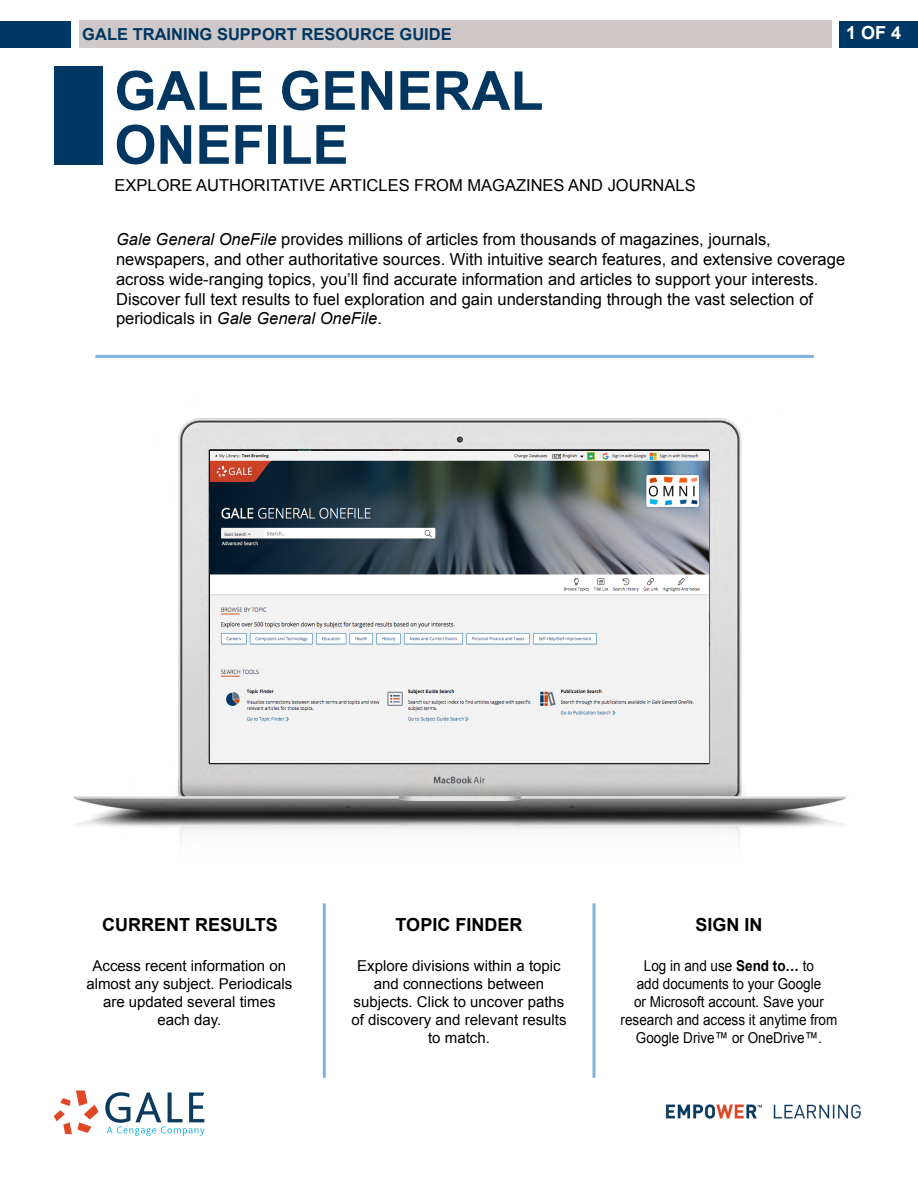
<style>
.page{position:relative;width:918px;height:1188px;background:#fff}
.page>*{position:absolute;margin:0;border:0;box-sizing:border-box;transform-origin:0 0}
.Document_Title{font:700 54px "Arial";color:#003660}
.t1{font:700 18px "Arial";color:#000}
.t2{font:700 18px "Arial";color:#fff}
.copy{font:16.5px/19.8px "Arial";color:#000}
.Document_Headline{font:16.5px "Arial";color:#000}
.t3{font:700 16.5px "Arial";color:#003660}
.t4{font:15px/18px "Arial";color:#000;text-align:center}
.t5{font:15px/18px "Arial";color:#000;text-align:center;scale:.9 1}
.s1{font-style:italic}
.s2{font-weight:700}
</style>
<div class="page">
<div style="left:54px;top:66px;width:48px;height:98px;background:#003865"></div>
<hr style="left:95px;top:355px;width:719px;height:3px;background:#7db3e1">
<hr style="left:323px;top:903px;width:3px;height:175px;background:#7db3e1">
<svg style="left:592px;top:903px;width:4px;height:175px"></svg>
<div style="left:79px;top:21px;width:753px;height:27px;background:#cec9c8"></div>
<div style="left:0;top:21px;width:70px;height:27px;background:#003865"></div>
<div style="left:840px;top:21px;width:78px;height:27px;background:#003865"></div>
<svg style="left:54px;top:1091px;width:44px;height:43px"></svg>
<svg style="left:105px;top:1092px;width:100px;height:44px"></svg>
<img style="left:665px;top:1104px;width:196px;height:15px">
<img style="left:74px;top:418px;width:773px;height:426px">
<img style="left:211px;top:451px;width:498px;height:311px">
<p class="t3" style="left:82px;top:23px;width:371px">GALE TRAINING SUPPORT RESOURCE GUIDE</p>
<p class="t2" style="left:846px;top:21px;width:57px">1 OF 4</p>
<p class="Document_Title" style="left:114px;top:55px;width:431px">GALE GENERAL</p>
<p class="Document_Title" style="left:114px;top:109px;width:236px">ONEFILE</p>
<p class="Document_Headline" style="left:114px;top:174px;width:583px">EXPLORE AUTHORITATIVE ARTICLES FROM MAGAZINES AND JOURNALS</p>
<p class="copy" style="left:116px;top:230px;width:731px"><span class="s1">Gale General OneFile</span> provides millions of articles from thousands of magazines, journals, newspapers, and other authoritative sources. With intuitive search features, and extensive coverage across wide-ranging topics, you’ll find accurate information and articles to support your interests.<br>Discover full text results to fuel exploration and gain understanding through the vast selection of periodicals in <span class="s1">Gale General OneFile</span>.</p>
<p class="t1" style="left:102px;top:913px;width:177px">CURRENT RESULTS</p>
<p class="t4" style="left:86px;top:956px;width:207px">Access recent information on almost any subject. Periodicals are updated several times each day.</p>
<p class="t1" style="left:396px;top:913px;width:128px">TOPIC FINDER</p>
<p class="t4" style="left:351px;top:956px;width:217px">Explore divisions within a topic and connections between subjects. Click to uncover paths of discovery and relevant results to match.</p>
<p class="t1" style="left:695px;top:913px;width:69px">SIGN IN</p>
<p class="t5" style="left:621px;top:956px;width:242px">Log in and use <span class="s2">Send to…</span> to<br>add documents to your Google<br>or Microsoft account. Save your research and access it anytime from<br>Google Drive™ or OneDrive™.</p>
</div>
